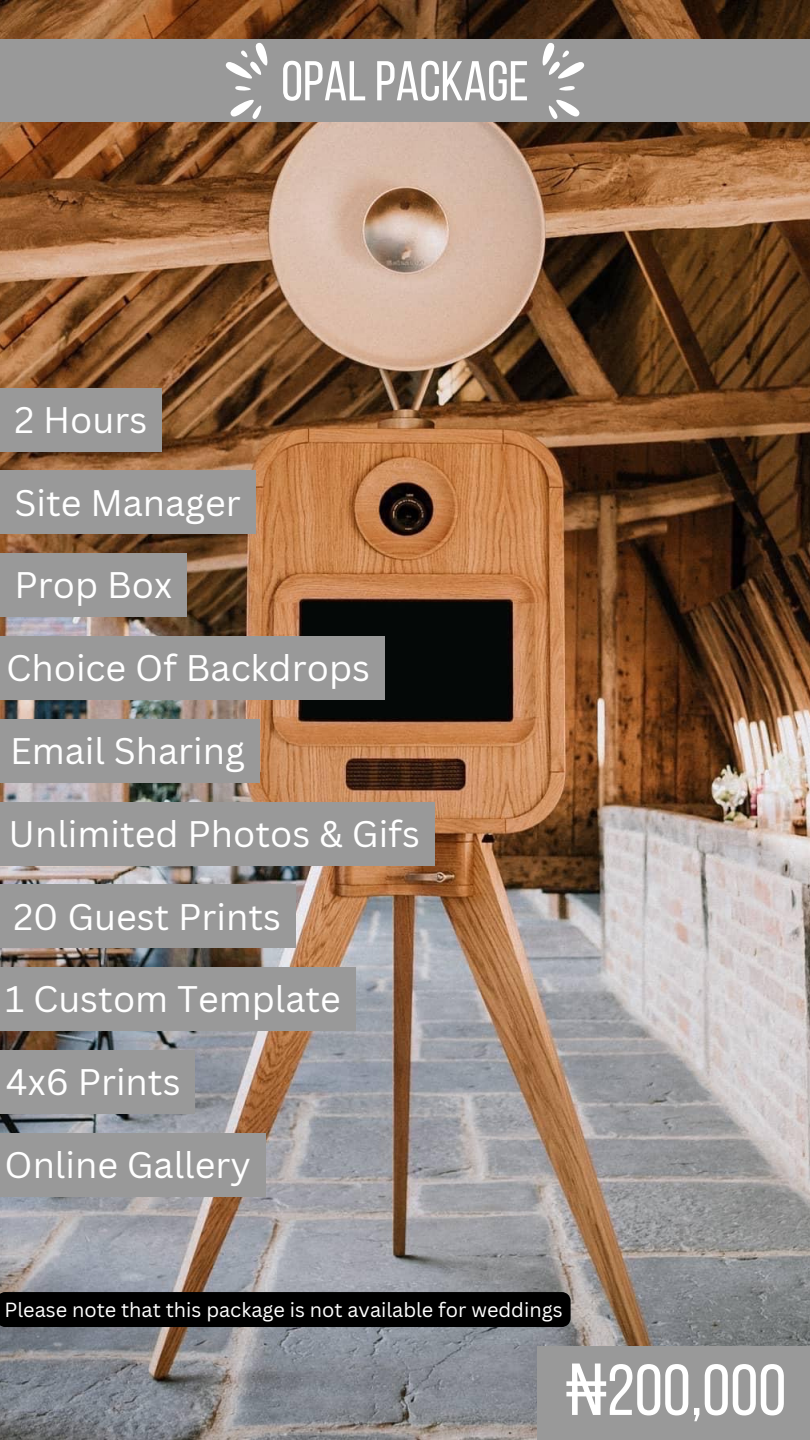
<style>
.page{position:relative;width:810px;height:1440px;background:#fff}
.page>*{position:absolute;margin:0;border:0;box-sizing:border-box;transform-origin:0 0}
.t1{font:72px "Bebas Neue";color:#fff}
.t2{font:56px "Bebas Neue";color:#fff}
.t3{font:36px "Canva Sans";color:#fff}
.t4{font:19.9px "Canva Sans";color:#fff}
.s1{font-family:"Noto Sans"}
</style>
<div class="page">
<img style="left:0;top:0;width:810px;height:1440px">
<div style="left:0;top:40px;width:810px;height:82px;background:#999"></div>
<svg style="left:225px;top:42px;width:43px;height:37px"></svg>
<svg style="left:235px;top:86px;width:16px;height:5px"></svg>
<svg style="left:230px;top:99px;width:32px;height:20px"></svg>
<svg style="left:542px;top:42px;width:43px;height:37px"></svg>
<svg style="left:559px;top:86px;width:16px;height:5px"></svg>
<svg style="left:548px;top:99px;width:32px;height:20px"></svg>
<div style="left:0;top:388px;width:162px;height:63px;background:#999"></div>
<div style="left:0;top:471px;width:255px;height:63px;background:#999"></div>
<div style="left:0;top:554px;width:187px;height:63px;background:#999"></div>
<div style="left:0;top:636px;width:385px;height:64px;background:#999"></div>
<div style="left:0;top:719px;width:260px;height:63px;background:#999"></div>
<div style="left:0;top:802px;width:435px;height:63px;background:#999"></div>
<div style="left:0;top:885px;width:296px;height:63px;background:#999"></div>
<div style="left:0;top:968px;width:355px;height:63px;background:#999"></div>
<div style="left:0;top:1050px;width:195px;height:64px;background:#999"></div>
<div style="left:0;top:1133px;width:265px;height:63px;background:#999"></div>
<div style="left:537px;top:1347px;width:273px;height:93px;background:#999"></div>
<div style="left:0;top:1292px;width:571px;height:35px;background:#000"></div>
<p class="t2" style="left:281px;top:58px;width:249px">OPALPACKAGE</p>
<h2 class="t3" style="left:15px;top:394px;width:134px">2 Hours</h2>
<p class="t3" style="left:15px;top:477px;width:228px">Site Manager</p>
<p class="t3" style="left:15px;top:560px;width:159px">Prop Box</p>
<h3 class="t3" style="left:6px;top:643px;width:365px">Choice Of Backdrops</h3>
<h3 class="t3" style="left:10px;top:725px;width:236px">Email Sharing</h3>
<h3 class="t3" style="left:9px;top:808px;width:413px">Unlimited Photos &amp; Gifs</h3>
<h3 class="t3" style="left:14px;top:891px;width:269px">20 Guest Prints</h3>
<h3 class="t3" style="left:5px;top:974px;width:337px">1 Custom Template</h3>
<h3 class="t3" style="left:6px;top:1057px;width:176px">4x6 Prints</h3>
<h3 class="t3" style="left:4px;top:1139px;width:248px">Online Gallery</h3>
<h3 class="t4" style="left:4px;top:1296px;width:560px">Please note that this package is not available for weddings</h3>
<h3 class="t1" style="left:566px;top:1361px;width:222px"><span class="s1">₦</span>200,000</h3>
</div>
